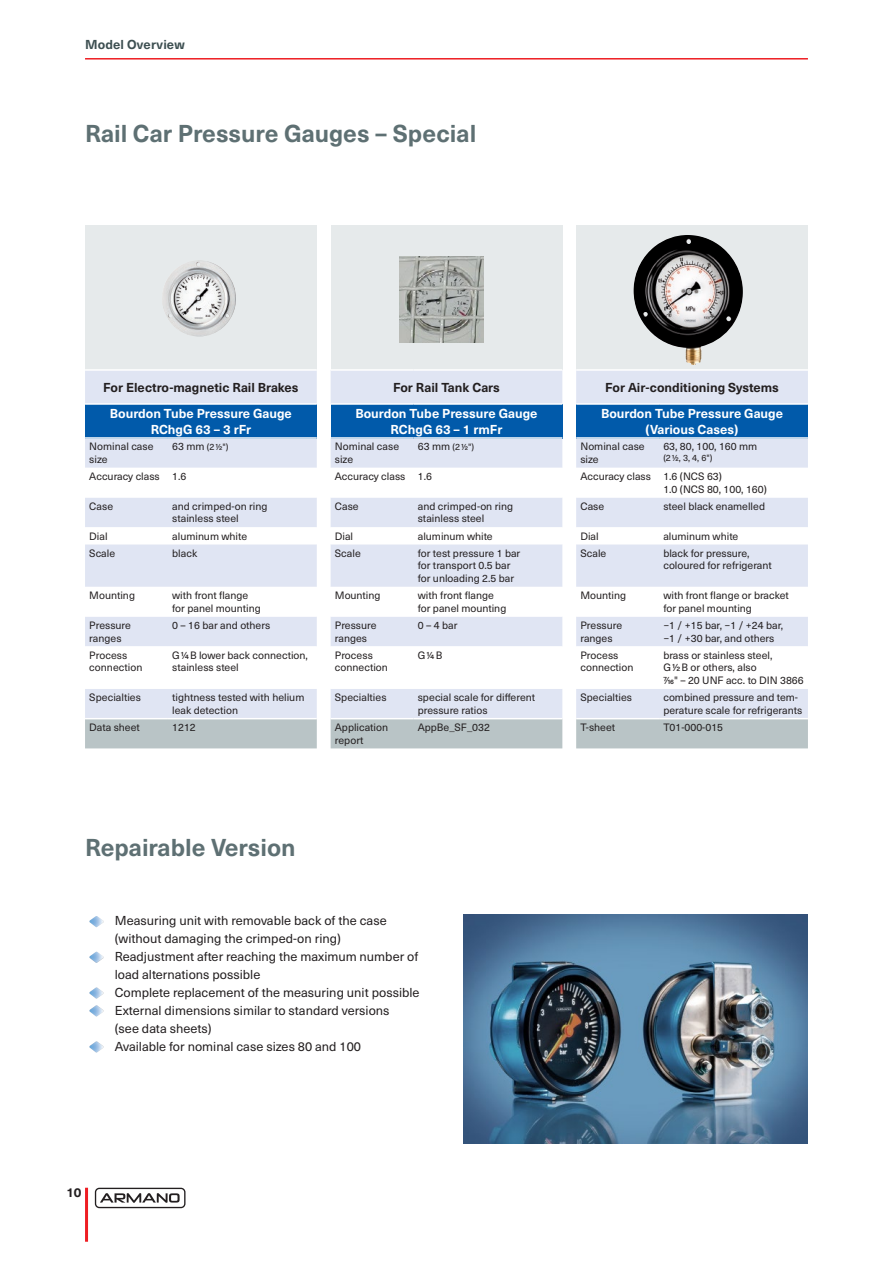
<style>
.page{position:relative;width:893px;height:1263px;background:#fff}
.page>*{position:absolute;margin:0;border:0;box-sizing:border-box;transform-origin:0 0}
.t1{font:700 24px "Neue Haas Unica W1 G";color:#5e7073}
.t2{font:12.75px/18px "Neue Haas Unica W1 G";color:#231f20}
.t3{font:700 12.75px/15.3px "Neue Haas Unica W1 G";color:#fff;text-align:center}
.t4{font:700 12.75px "Neue Haas Unica W1 G";color:#231f20}
.t5{font:700 12.75px "Neue Haas Unica W1 G";letter-spacing:.01em;color:#3d4f51}
.t6{font:10.5px/12.6px "Neue Haas Unica W1 G";color:#231f20}
.t7{font:9px "Neue Haas Unica W1 G";color:#231f20}
.s1{font-size:10.5px}
</style>
<div class="page">
<hr style="left:85px;top:1188px;width:3px;height:54px;background:#ee1d23">
<div style="left:95px;top:1188px;width:90px;height:20px;border:1px solid #231f20;border-radius:4px"></div>
<svg style="left:100px;top:1193px;width:80px;height:10px"></svg>
<hr style="left:85px;top:58px;width:723px;height:2px;background:#ee1d23">
<div style="left:85px;top:225px;width:232px;height:145px;background:#e6eaeb"></div>
<div style="left:85px;top:371px;width:232px;height:347px;background:#e0e5f3"></div>
<div style="left:85px;top:404px;width:232px;height:34px;background:#015aaa"></div>
<svg style="left:85px;top:468px;width:232px;height:221px"></svg>
<div style="left:85px;top:719px;width:232px;height:29px;background:#b9c4c6"></div>
<hr style="left:85px;top:369px;width:83px;height:2px;background:#fff">
<hr style="left:168px;top:369px;width:149px;height:2px;background:#fff">
<hr style="left:85px;top:403px;width:83px;height:2px;background:#fff">
<hr style="left:168px;top:403px;width:149px;height:2px;background:#fff">
<hr style="left:85px;top:437px;width:83px;height:2px;background:#fff">
<hr style="left:168px;top:437px;width:149px;height:2px;background:#fff">
<div style="left:576px;top:225px;width:232px;height:145px;background:#e6eaeb"></div>
<div style="left:576px;top:371px;width:232px;height:347px;background:#e0e5f3"></div>
<div style="left:576px;top:404px;width:232px;height:34px;background:#015aaa"></div>
<svg style="left:576px;top:468px;width:232px;height:221px"></svg>
<div style="left:576px;top:719px;width:232px;height:29px;background:#b9c4c6"></div>
<hr style="left:576px;top:369px;width:83px;height:2px;background:#fff">
<hr style="left:659px;top:369px;width:149px;height:2px;background:#fff">
<hr style="left:576px;top:403px;width:83px;height:2px;background:#fff">
<hr style="left:659px;top:403px;width:149px;height:2px;background:#fff">
<hr style="left:576px;top:437px;width:83px;height:2px;background:#fff">
<hr style="left:659px;top:437px;width:149px;height:2px;background:#fff">
<div style="left:331px;top:225px;width:231px;height:145px;background:#e6eaeb"></div>
<div style="left:331px;top:371px;width:231px;height:347px;background:#e0e5f3"></div>
<div style="left:331px;top:404px;width:231px;height:34px;background:#015aaa"></div>
<svg style="left:331px;top:468px;width:231px;height:221px"></svg>
<div style="left:331px;top:719px;width:231px;height:29px;background:#b9c4c6"></div>
<hr style="left:331px;top:369px;width:83px;height:2px;background:#fff">
<hr style="left:414px;top:369px;width:148px;height:2px;background:#fff">
<hr style="left:331px;top:403px;width:83px;height:2px;background:#fff">
<hr style="left:414px;top:403px;width:148px;height:2px;background:#fff">
<hr style="left:331px;top:437px;width:83px;height:2px;background:#fff">
<hr style="left:414px;top:437px;width:148px;height:2px;background:#fff">
<img style="left:634px;top:246px;width:109px;height:119px">
<img style="left:163px;top:260px;width:73px;height:76px">
<img style="left:399px;top:257px;width:84px;height:85px">
<img style="left:463px;top:915px;width:345px;height:229px">
<img style="left:89px;top:916px;width:15px;height:11px">
<img style="left:89px;top:952px;width:15px;height:11px">
<img style="left:89px;top:1041px;width:15px;height:11px">
<img style="left:89px;top:987px;width:15px;height:12px">
<img style="left:89px;top:1005px;width:15px;height:11px">
<p class="t5" style="left:85px;top:35px;width:101px">Model Overview</p>
<h1 class="t1" style="left:85px;top:115px;width:393px">Rail Car Pressure Gauges – Special</h1>
<p class="t4" style="left:103px;top:378px;width:197px">For Electro-magnetic Rail Brakes</p>
<p class="t3" style="left:110px;top:405px;width:184px">Bourdon Tube Pressure Gauge<br>RChgG 63 – 3 rFr</p>
<p class="t6" style="left:89px;top:440px;width:66px">Nominal case size</p>
<p class="t7" style="left:172px;top:440px;width:58px"><span class="s1">63 mm</span> (21/2")</p>
<p class="t6" style="left:89px;top:469px;width:99px">Accuracy class 1.6</p>
<p class="t6" style="left:89px;top:499px;width:25px">Case</p>
<p class="t6" style="left:172px;top:499px;width:97px">and crimped-on ring stainless steel</p>
<p class="t6" style="left:89px;top:529px;width:20px">Dial</p>
<p class="t6" style="left:172px;top:529px;width:76px">aluminum white</p>
<p class="t6" style="left:89px;top:546px;width:27px">Scale</p>
<p class="t6" style="left:172px;top:546px;width:27px">black</p>
<p class="t6" style="left:89px;top:588px;width:47px">Mounting</p>
<p class="t6" style="left:172px;top:588px;width:90px">with front flange for panel mounting</p>
<p class="t6" style="left:89px;top:618px;width:43px">Pressure ranges</p>
<p class="t6" style="left:172px;top:618px;width:100px">0 – 16 bar and others</p>
<p class="t6" style="left:89px;top:648px;width:55px">Process connection</p>
<p class="t6" style="left:172px;top:648px;width:137px">G1/4B lower back connection, stainless steel</p>
<p class="t6" style="left:89px;top:691px;width:53px">Specialties</p>
<p class="t6" style="left:172px;top:691px;width:134px">tightness tested with helium leak detection</p>
<p class="t6" style="left:89px;top:720px;width:52px">Data sheet</p>
<p class="t6" style="left:172px;top:720px;width:25px">1212</p>
<p class="t4" style="left:393px;top:378px;width:108px">For Rail Tank Cars</p>
<p class="t3" style="left:355px;top:405px;width:184px">Bourdon Tube Pressure Gauge<br>RChgG 63 – 1 rmFr</p>
<p class="t6" style="left:335px;top:440px;width:66px">Nominal case size</p>
<p class="t7" style="left:418px;top:440px;width:58px"><span class="s1">63 mm</span> (21/2")</p>
<p class="t6" style="left:335px;top:469px;width:99px">Accuracy class 1.6</p>
<p class="t6" style="left:335px;top:499px;width:25px">Case</p>
<p class="t6" style="left:418px;top:499px;width:97px">and crimped-on ring stainless steel</p>
<p class="t6" style="left:335px;top:529px;width:20px">Dial</p>
<p class="t6" style="left:418px;top:529px;width:76px">aluminum white</p>
<p class="t6" style="left:335px;top:546px;width:27px">Scale</p>
<p class="t6" style="left:418px;top:546px;width:104px">for test pressure 1 bar for transport 0.5 bar for unloading 2.5 bar</p>
<p class="t6" style="left:335px;top:588px;width:47px">Mounting</p>
<p class="t6" style="left:418px;top:588px;width:90px">with front flange for panel mounting</p>
<p class="t6" style="left:335px;top:618px;width:43px">Pressure ranges</p>
<p class="t6" style="left:418px;top:618px;width:41px">0 – 4 bar</p>
<p class="t6" style="left:335px;top:648px;width:55px">Process connection</p>
<p class="t6" style="left:418px;top:648px;width:26px">G1/4B</p>
<p class="t6" style="left:335px;top:691px;width:53px">Specialties</p>
<p class="t6" style="left:418px;top:691px;width:119px">special scale for different pressure ratios</p>
<p class="t6" style="left:335px;top:720px;width:55px">Application report</p>
<p class="t6" style="left:418px;top:720px;width:74px">AppBe_SF_032</p>
<h1 class="t1" style="left:85px;top:829px;width:212px">Repairable Version</h1>
<p class="t2" style="left:115px;top:910px;width:306px">Measuring unit with removable back of the case (without damaging the crimped-on ring)<br>Readjustment after reaching the maximum number of load alternations possible<br>Complete replacement of the measuring unit possible External dimensions similar to standard versions<br>(see data sheets)<br>Available for nominal case sizes 80 and 100</p>
<p class="t4" style="left:605px;top:378px;width:175px">For Air-conditioning Systems</p>
<p class="t3" style="left:601px;top:405px;width:184px">Bourdon Tube Pressure Gauge (Various Cases)</p>
<p class="t6" style="left:580px;top:440px;width:66px">Nominal case size</p>
<p class="t6" style="left:663px;top:440px;width:95px">63, 80, 100, 160 mm</p>
<p class="t7" style="left:663px;top:451px;width:51px">(21/2, 3, 4, 6")</p>
<p class="t6" style="left:663px;top:469px;width:105px;text-indent:-83px">Accuracy class 1.6 (NCS 63)<br>1.0 (NCS 80, 100, 160)</p>
<p class="t6" style="left:580px;top:499px;width:25px">Case</p>
<p class="t6" style="left:663px;top:499px;width:103px">steel black enamelled</p>
<p class="t6" style="left:580px;top:529px;width:20px">Dial</p>
<p class="t6" style="left:663px;top:529px;width:76px">aluminum white</p>
<p class="t6" style="left:580px;top:546px;width:27px">Scale</p>
<p class="t6" style="left:663px;top:546px;width:110px">black for pressure, coloured for refrigerant</p>
<p class="t6" style="left:580px;top:588px;width:47px">Mounting</p>
<p class="t6" style="left:663px;top:588px;width:127px">with front flange or bracket for panel mounting</p>
<p class="t6" style="left:580px;top:618px;width:43px">Pressure ranges</p>
<p class="t6" style="left:663px;top:618px;width:121px">−1 / +15 bar, −1 / +24 bar, −1 / +30 bar, and others</p>
<p class="t6" style="left:580px;top:648px;width:55px">Process connection</p>
<p class="t6" style="left:663px;top:648px;width:142px">brass or stainless steel,<br>G1/2B or others, also<br>7/16" – 20 UNF acc. to DIN 3866</p>
<p class="t6" style="left:580px;top:691px;width:53px">Specialties</p>
<p class="t6" style="left:663px;top:691px;width:140px">combined pressure and tem&shy;perature scale for refrigerants</p>
<p class="t6" style="left:580px;top:720px;width:36px">T-sheet</p>
<p class="t6" style="left:663px;top:720px;width:61px">T01-000-015</p>
<p class="t4" style="left:66px;top:1183px;width:17px">10</p>
</div>
